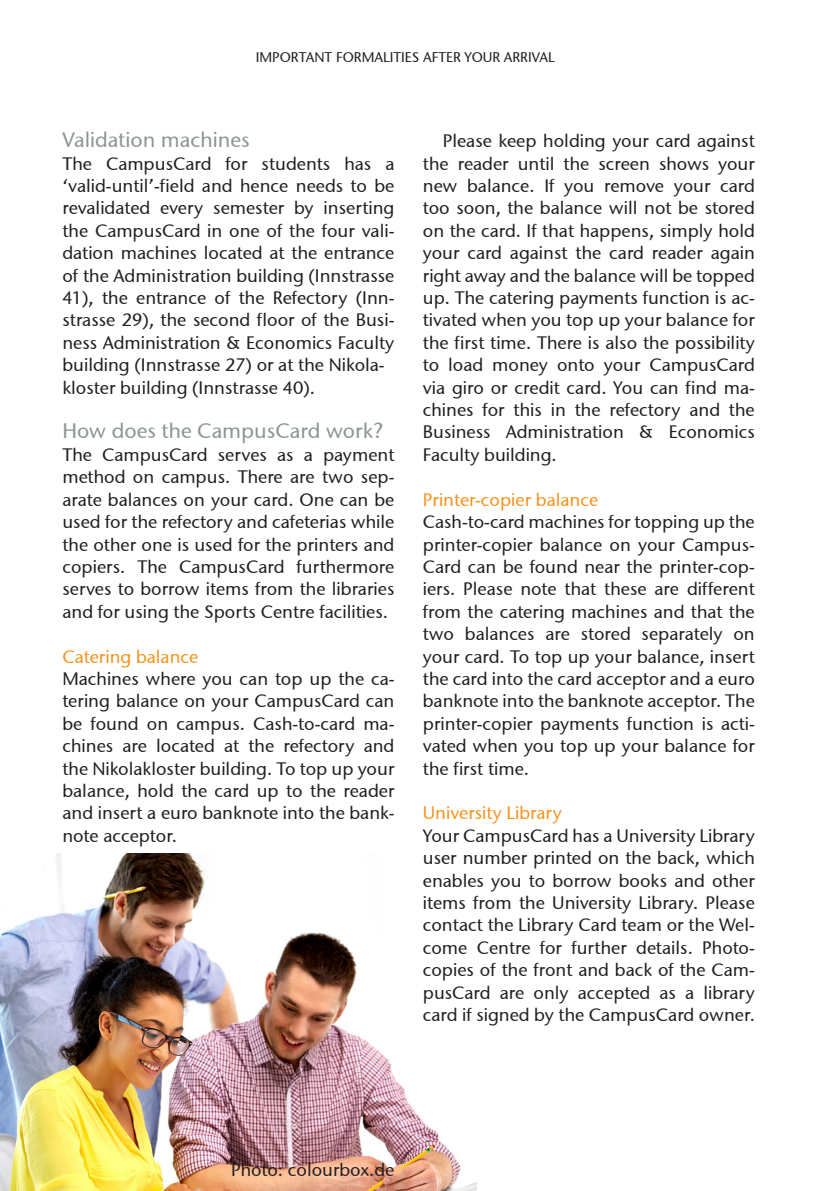
<style>
.page{position:relative;width:840px;height:1191px;background:#fff}
.page>*{position:absolute;margin:0;border:0;box-sizing:border-box;transform-origin:0 0}
.Überschrift_2{font:21px "Stone Sans OSITCTT Medium";color:#8c9595}
.Fließtext{font:18px/22.4px "Stone Sans ITCTT Medium";color:#231f20;text-align:justify}
.Überschrift_3{font:18px "Stone Sans ITCTT Medium";color:#f7931d}
.t1{font:14px "Stone Sans ITCTT Medium";color:#231f20}
</style>
<div class="page">
<img style="left:0;top:854px;width:476px;height:337px">
<p class="t1" style="left:256px;top:48px;width:300px">IMPORTANT FORMALITIES AFTER YOUR ARRIVAL</p>
<p class="Überschrift_2" style="left:62px;top:127px;width:189px">Validation machines</p>
<p class="Fließtext" style="left:62px;top:152px;width:333px">The CampusCard for students has a ‘valid-until’-field and hence needs to be revalidated every semester by inserting the CampusCard in one of the four vali&shy;dation machines located at the entrance of the Administration building (Innstrasse 41), the entrance of the Refectory (Inn&shy;strasse 29), the second floor of the Busi&shy;ness Administration &amp; Economics Faculty building (Innstrasse 27) or at the Nikola-</p>
<p class="Fließtext" style="left:62px;top:376px;width:254px">kloster building (Innstrasse 40).</p>
<p class="Überschrift_2" style="left:62px;top:418px;width:322px">How does the CampusCard work?</p>
<p class="Fließtext" style="left:62px;top:443px;width:333px">The CampusCard serves as a payment method on campus. There are two sep&shy;arate balances on your card. One can be used for the refectory and cafeterias while the other one is used for the printers and copiers. The CampusCard furthermore serves to borrow items from the libraries and for using the Sports Centre facilities.</p>
<p class="Überschrift_3" style="left:62px;top:645px;width:137px">Catering balance</p>
<p class="Fließtext" style="left:62px;top:667px;width:333px">Machines where you can top up the ca&shy;tering balance on your CampusCard can be found on campus. Cash-to-card ma&shy;chines are located at the refectory and the Nikolakloster building. To top up your balance, hold the card up to the reader and insert a euro banknote into the bank&shy;note acceptor.</p>
<p class="Fließtext" style="left:422px;top:130px;width:333px;text-indent:20px">Please keep holding your card against the reader until the screen shows your new balance. If you remove your card too soon, the balance will not be stored on the card. If that happens, simply hold your card against the card reader again right away and the balance will be topped up. The catering payments function is ac&shy;tivated when you top up your balance for the first time. There is also the possibility to load money onto your CampusCard via giro or credit card. You can find ma&shy;chines for this in the refectory and the Business Administration &amp; Economics Faculty building.</p>
<p class="Überschrift_3" style="left:422px;top:488px;width:177px">Printer-copier balance</p>
<p class="Fließtext" style="left:422px;top:510px;width:333px">Cash-to-card machines for topping up the printer-copier balance on your Campus-Card can be found near the printer-cop&shy;iers. Please note that these are different from the catering machines and that the two balances are stored separately on your card. To top up your balance, insert the card into the card acceptor and a euro banknote into the banknote acceptor. The printer-copier payments function is acti&shy;vated when you top up your balance for the first time.</p>
<p class="Überschrift_3" style="left:422px;top:802px;width:140px">University Library</p>
<p class="Fließtext" style="left:422px;top:824px;width:333px">Your CampusCard has a University Library user number printed on the back, which enables you to borrow books and other items from the University Library. Please contact the Library Card team or the Wel&shy;come Centre for further details. Photo&shy;copies of the front and back of the Cam&shy;pusCard are only accepted as a library card if signed by the CampusCard owner.</p>
<p class="Fließtext" style="left:231px;top:1158px;width:165px">Photo: colourbox.de</p>
</div>
